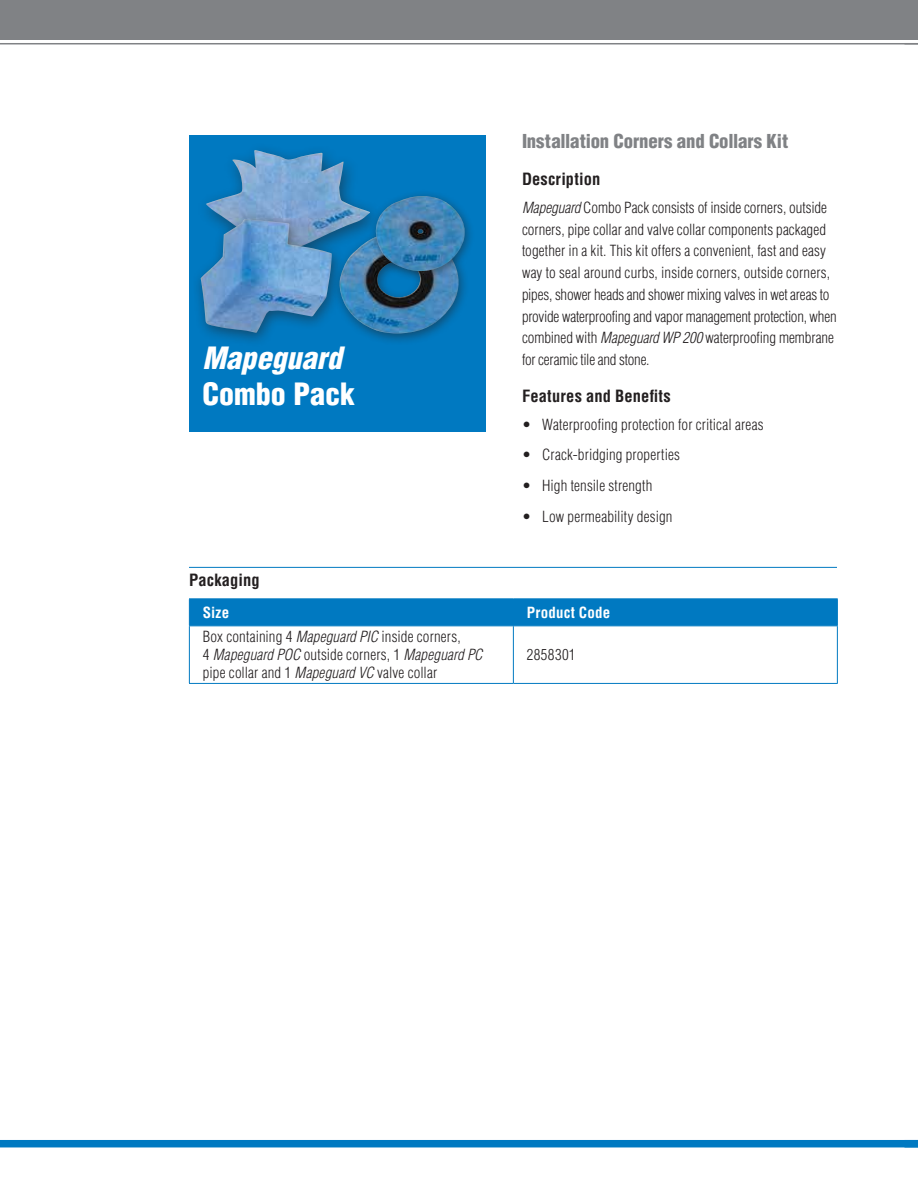
<style>
.page{position:relative;width:918px;height:1188px;background:#fff}
.page>*{position:absolute;margin:0;border:0;box-sizing:border-box;transform-origin:0 0}
.t1{font:italic 900 condensed 30px "Helvetica LT Std";letter-spacing:.005em;color:#fff}
.t2{font:900 condensed 30px "Helvetica LT Std";color:#fff}
.t3{font:900 condensed 18.75px "Helvetica LT Std";letter-spacing:-.01em;color:#808285}
.t4{font:700 condensed 16.5px "Helvetica LT Std";letter-spacing:.01em;color:#231f20}
.t5{font:300 condensed 15px/21.8px "Helvetica LT Std";color:#231f20}
.t6{font:700 condensed 15px "Helvetica LT Std";letter-spacing:.01em;color:#fff}
.t7{font:300 condensed 15px "Helvetica LT Std";letter-spacing:.025em;color:#231f20}
.s1{font-style:italic}
</style>
<div class="page">
<div style="left:0;top:1140px;width:918px;height:7px;background:#0079c1"></div>
<div style="left:0;top:0;width:918px;height:40px;background:#808285"></div>
<hr style="left:0;top:43px;width:918px;height:1px;background:#808285">
<hr style="left:189px;top:598px;width:324px;height:1px;background:#0079c1">
<hr style="left:513px;top:598px;width:325px;height:1px;background:#0079c1">
<svg style="left:189px;top:599px;width:649px;height:84px"></svg>
<hr style="left:189px;top:626px;width:1px;height:57px;background:#0079c1">
<hr style="left:189px;top:625px;width:324px;height:1px;background:#0079c1">
<hr style="left:513px;top:625px;width:325px;height:1px;background:#0079c1">
<hr style="left:513px;top:626px;width:1px;height:57px;background:#0079c1">
<hr style="left:837px;top:626px;width:1px;height:57px;background:#0079c1">
<hr style="left:189px;top:683px;width:324px;height:1px;background:#0079c1">
<hr style="left:513px;top:683px;width:325px;height:1px;background:#0079c1">
<hr style="left:189px;top:567px;width:648px;height:1px;background:#0079c1">
<div style="left:189px;top:135px;width:297px;height:297px;background:#0079c1"></div>
<img style="left:206px;top:150px;width:163px;height:77px">
<div style="left:332px;top:227px;width:138px;height:119px;background:#231f20;opacity:.5"></div>
<img style="left:346px;top:234px;width:113px;height:99px">
<div style="left:369px;top:190px;width:106px;height:93px;background:#231f20;opacity:.5"></div>
<img style="left:374px;top:196px;width:91px;height:77px">
<div style="left:191px;top:211px;width:155px;height:137px;background:#231f20;opacity:.5"></div>
<img style="left:200px;top:219px;width:132px;height:114px">
<h1 class="t1" style="left:202px;top:339px;width:141px">Mapeguard</h1>
<h1 class="t2" style="left:202px;top:375px;width:154px">Combo Pack</h1>
<p class="t3" style="left:522px;top:130px;width:268px">Installation Corners and Collars Kit</p>
<p class="t4" style="left:522px;top:169px;width:80px">Description</p>
<p class="t5" style="left:522px;top:197px;width:316px"><span class="s1">Mapeguard</span> Combo Pack consists of inside corners, outside corners, pipe collar and valve collar components packaged together in a kit. This kit offers a convenient, fast and easy way to seal around curbs, inside corners, outside corners, pipes, shower heads and shower mixing valves in wet areas to provide waterproofing and vapor management protection, when combined with <span class="s1">Mapeguard WP 200</span> waterproofing membrane for ceramic tile and stone.</p>
<p class="t4" style="left:522px;top:386px;width:150px">Features and Benefits</p>
<p class="t5" style="left:522px;top:413px;width:243px">• Waterproofing protection for critical areas</p>
<p class="t5" style="left:522px;top:444px;width:160px">• Crack-bridging properties</p>
<p class="t5" style="left:522px;top:475px;width:132px">• High tensile strength</p>
<p class="t5" style="left:522px;top:506px;width:152px">• Low permeability design</p>
<p class="t4" style="left:189px;top:570px;width:72px">Packaging</p>
<p class="t6" style="left:203px;top:603px;width:28px">Size</p>
<p class="t6" style="left:527px;top:603px;width:85px">Product Code</p>
<p class="t5" style="left:203px;top:628px;width:281px;line-height:18px">Box containing 4 <span class="s1">Mapeguard PIC</span> inside corners,<br>4 <span class="s1">Mapeguard POC</span> outside corners, 1 <span class="s1">Mapeguard PC </span>pipe collar and 1 <span class="s1">Mapeguard VC</span> valve collar</p>
<p class="t7" style="left:527px;top:645px;width:50px">2858301</p>
</div>
